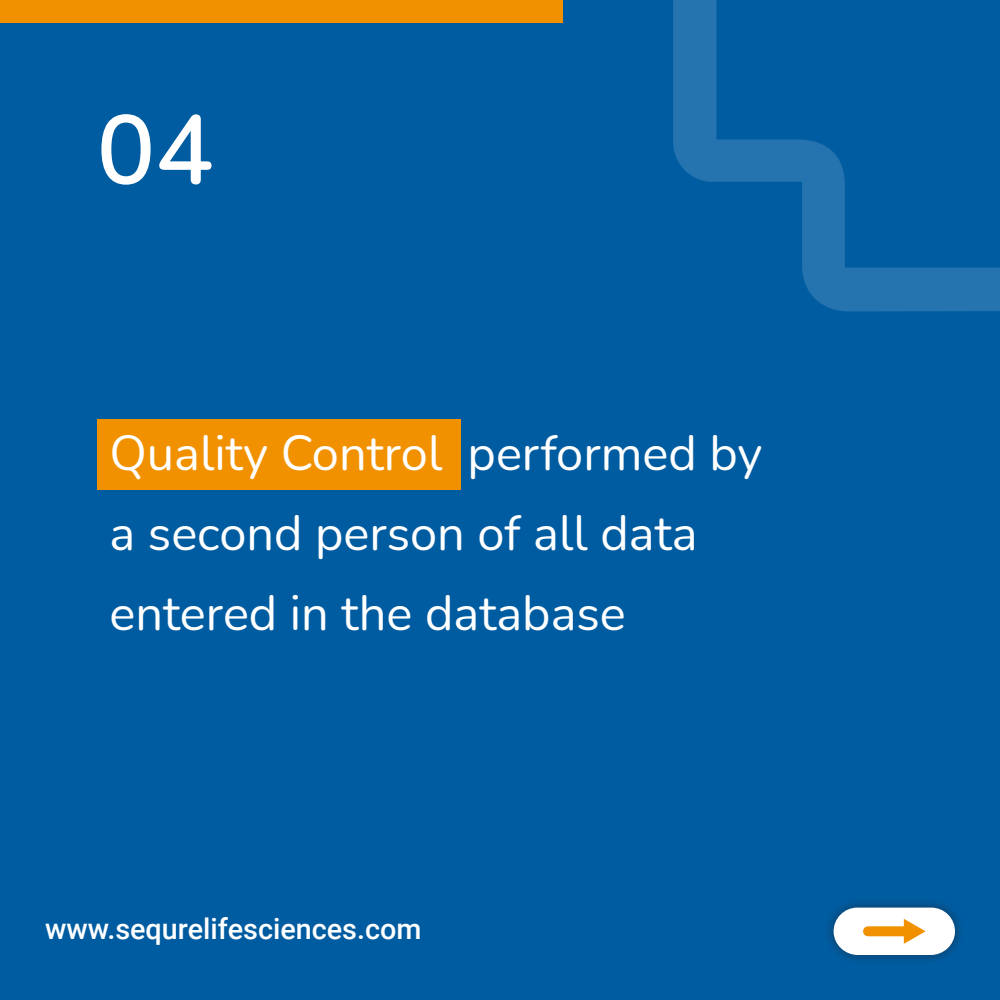
<style>
.page{position:relative;width:1000px;height:1000px;background:#005ca1}
.page>*{position:absolute;margin:0;border:0;box-sizing:border-box;transform-origin:0 0}
.t1{font:600 97.5px "Nunito";color:#fff}
.t2{font:48.75px/80px "Nunito";color:#fff}
.t3{font:500 28.75px "Roboto";color:#fff}
</style>
<div class="page">
<img style="left:673px;top:0;width:327px;height:312px">
<div style="left:823px;top:897px;width:142px;height:69px;background:#231f20;opacity:.39"></div>
<svg style="left:833px;top:908px;width:122px;height:47px;background:#e7e2d7"></svg>
<div style="left:0;top:0;width:562px;height:22px;background:#f29100"></div>
<div style="left:97px;top:419px;width:363px;height:71px;background:#f29100"></div>
<p class="t1" style="left:97px;top:81px;width:119px">04</p>
<p class="t2" style="left:110px;top:411px;width:655px">Quality Control performed by a second person of all data entered in the database</p>
<p class="t3" style="left:45px;top:909px;width:378px">www.sequrelifesciences.com</p>
</div>
